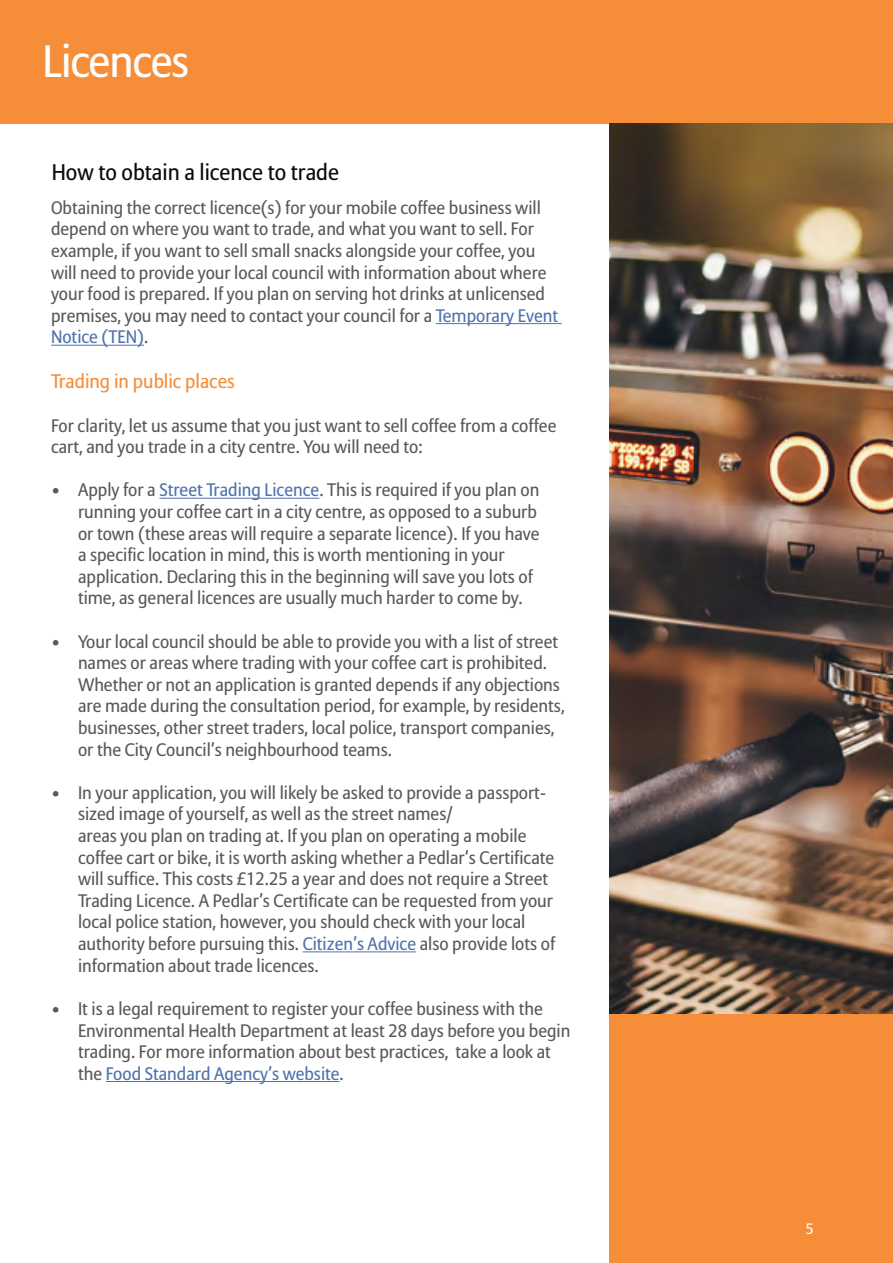
<style>
.page{position:relative;width:893px;height:1263px;background:#fff}
.page>*{position:absolute;margin:0;border:0;box-sizing:border-box;transform-origin:0 0}
.t1{font:45px "Allianz Sans";letter-spacing:-.025em;color:#fff}
.t2{font:22.5px "Allianz Sans";color:#100906}
.t3{font:19.5px "Allianz Sans";color:#f68d39}
.t4{font:18px/21.6px "Allianz Sans";color:#58595b}
.t5{font:15px "Allianz Sans";color:#fff}
.s1{color:#4f73ad}
</style>
<div class="page">
<div style="left:0;top:0;width:893px;height:124px;background:#f68d39"></div>
<div style="left:609px;top:111px;width:283px;height:1152px;background:#f68d39"></div>
<hr style="left:436px;top:323px;width:126px;height:1px;background:#4f73ad">
<hr style="left:51px;top:345px;width:93px;height:1px;background:#4f73ad">
<hr style="left:159px;top:498px;width:160px;height:1px;background:#4f73ad">
<hr style="left:303px;top:951px;width:113px;height:1px;background:#4f73ad">
<hr style="left:106px;top:1081px;width:234px;height:1px;background:#4f73ad">
<img style="left:609px;top:124px;width:283px;height:890px">
<h1 class="t1" style="left:43px;top:34px;width:148px">Licences</h1>
<p class="t2" style="left:52px;top:158px;width:289px">How to obtain a licence to trade</p>
<p class="t4" style="left:51px;top:196px;width:509px">Obtaining the correct licence(s) for your mobile coffee business will depend on where you want to trade, and what you want to sell. For example, if you want to sell small snacks alongside your coffee, you will need to provide your local council with information about where your food is prepared. If you plan on serving hot drinks at unlicensed premises, you may need to contact your council for a <span class="s1">Temporary Event Notice (TEN)</span>.</p>
<p class="t3" style="left:51px;top:370px;width:185px">Trading in public places</p>
<p class="t4" style="left:51px;top:414px;width:507px">For clarity, let us assume that you just want to sell coffee from a coffee cart, and you trade in a city centre. You will need to:</p>
<p class="t4" style="left:78px;top:479px;width:463px;text-indent:-27px">• Apply for a <span class="s1">Street Trading Licence</span>. This is required if you plan on running your coffee cart in a city centre, as opposed to a suburb or town (these areas will require a separate licence). If you have a specific location in mind, this is worth mentioning in your application. Declaring this in the beginning will save you lots of time, as general licences are usually much harder to come by.</p>
<p class="t4" style="left:78px;top:630px;width:488px;text-indent:-27px">• Your local council should be able to provide you with a list of street names or areas where trading with your coffee cart is prohibited.<br>Whether or not an application is granted depends if any objections are made during the consultation period, for example, by residents, businesses, other street traders, local police, transport companies, or the City Council’s neighbourhood teams.</p>
<p class="t4" style="left:78px;top:781px;width:479px;text-indent:-27px">• In your application, you will likely be asked to provide a passport&shy;sized image of yourself, as well as the street names/<br>areas you plan on trading at. If you plan on operating a mobile coffee cart or bike, it is worth asking whether a Pedlar’s Certificate will suffice. This costs £12.25 a year and does not require a Street Trading Licence. A Pedlar’s Certificate can be requested from your local police station, however, you should check with your local authority before pursuing this. <span class="s1">Citizen’s Advice</span> also provide lots of information about trade licences.</p>
<p class="t4" style="left:78px;top:997px;width:494px;text-indent:-27px">• It is a legal requirement to register your coffee business with the Environmental Health Department at least 28 days before you begin trading. For more information about best practices, take a look at the <span class="s1">Food Standard Agency’s website</span>.</p>
<p class="t5" style="left:806px;top:1220px;width:9px">5</p>
</div>
